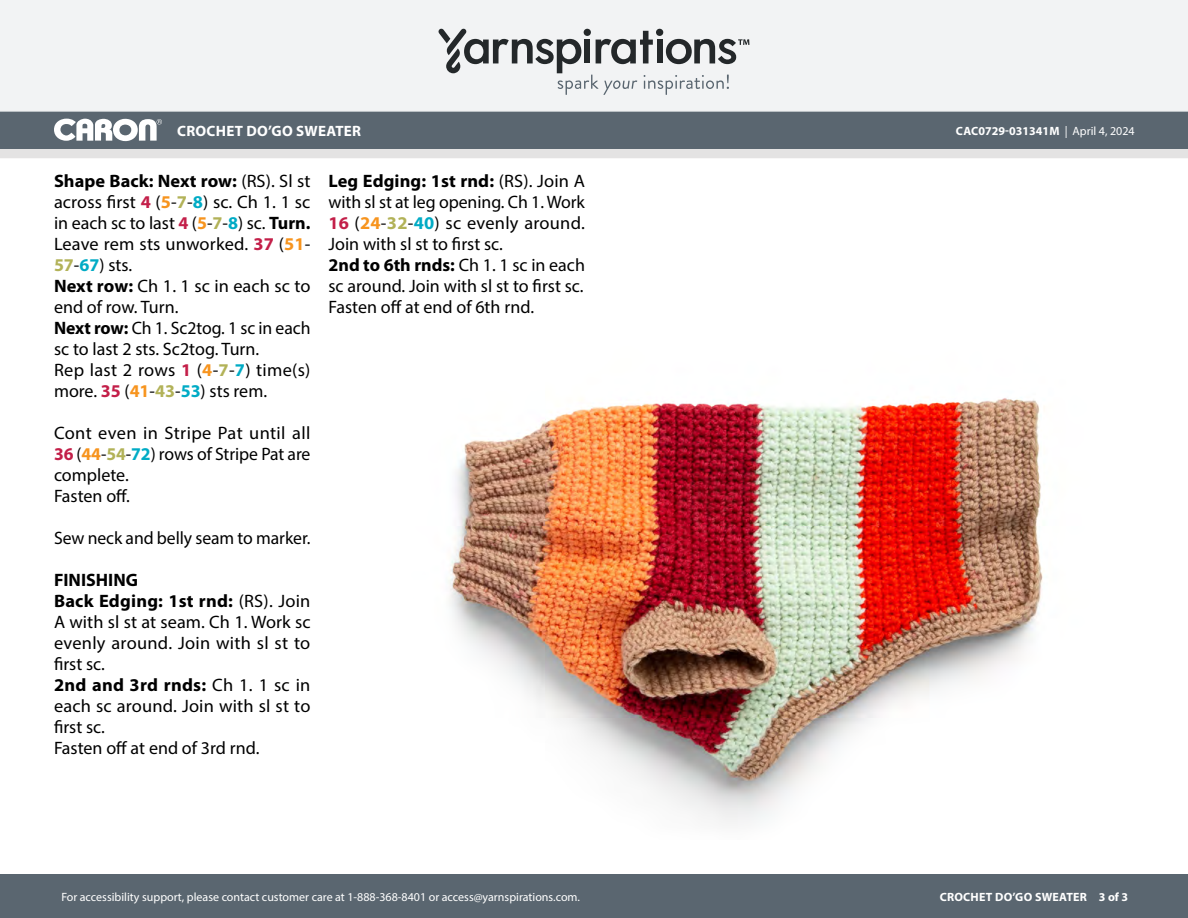
<style>
.page{position:relative;width:1188px;height:918px;background:#fff}
.page>*{position:absolute;margin:0;border:0;box-sizing:border-box;transform-origin:0 0}
.Body_-__Color_coded_4_sizes{font:18px/21px "Myriad Pro";color:#000;text-align:justify}
.Body_-__Color_coded_4_sizes-2{font:700 18px "Myriad Pro";color:#000}
.t1{font:700 15px "Myriad Pro";letter-spacing:.02em;color:#fff}
.t2{font:12px "Myriad Pro";color:#fff}
.t3{font:700 12px "Myriad Pro";letter-spacing:.015em;color:#fff}
.s1{font-weight:400}
.s2{font-weight:700}
.s3{font-weight:700;color:#c31f49}
.s4{font-weight:700;color:#f7941e}
.s5{font-weight:700;color:#b2b258}
.s6{font-weight:700;color:#00abc5}
</style>
<div class="page">
<div style="left:0;top:875px;width:1188px;height:43px;background:#5a6670"></div>
<div style="left:0;top:149px;width:1188px;height:9px;background:#e4e3e3"></div>
<div style="left:0;top:111px;width:1188px;height:38px;background:#5a6670"></div>
<div style="left:0;top:0;width:1188px;height:112px;background:#f2f3f4"></div>
<svg style="left:438px;top:29px;width:311px;height:66px"></svg>
<svg style="left:54px;top:119px;width:108px;height:22px"></svg>
<img style="left:448px;top:398px;width:595px;height:426px">
<p class="t1" style="left:177px;top:121px;width:186px">CROCHET DO’GO SWEATER</p>
<p class="t3" style="left:956px;top:123px;width:180px">CAC0729-031341M <span class="s1">| April 4, 2024</span></p>
<p class="Body_-__Color_coded_4_sizes" style="left:54px;top:170px;width:258px"><span class="s2">Shape Back: Next row:</span> (RS). Sl st across first <span class="s3">4</span> (<span class="s4">5</span>-<span class="s5">7</span>-<span class="s6">8</span>) sc. Ch 1. 1 sc in each sc to last <span class="s3">4</span> (<span class="s4">5</span>-<span class="s5">7</span>-<span class="s6">8</span>) sc. <span class="s2">Turn.<br></span>Leave rem sts unworked. <span class="s3">37</span> (<span class="s4">51</span>- <span class="s5">57</span>-<span class="s6">67</span>) sts.</p>
<p class="Body_-__Color_coded_4_sizes" style="left:54px;top:275px;width:258px"><span class="s2">Next row:</span> Ch 1. 1 sc in each sc to end of row. Turn.</p>
<p class="Body_-__Color_coded_4_sizes" style="left:54px;top:317px;width:258px"><span class="s2">Next row:</span> Ch 1. Sc2tog. 1 sc in each sc to last 2 sts. Sc2tog. Turn.</p>
<p class="Body_-__Color_coded_4_sizes" style="left:54px;top:359px;width:258px">Rep last 2 rows <span class="s3">1</span> (<span class="s4">4</span>-<span class="s5">7</span>-<span class="s6">7</span>) time(s) more. <span class="s3">35</span> (<span class="s4">41</span>-<span class="s5">43</span>-<span class="s6">53</span>) sts rem.</p>
<p class="Body_-__Color_coded_4_sizes" style="left:54px;top:422px;width:258px">Cont even in Stripe Pat until all <span class="s3">36</span> (<span class="s4">44</span>-<span class="s5">54</span>-<span class="s6">72</span>) rows of Stripe Pat are complete.</p>
<p class="Body_-__Color_coded_4_sizes" style="left:54px;top:485px;width:77px">Fasten off.</p>
<p class="Body_-__Color_coded_4_sizes" style="left:54px;top:527px;width:258px">Sew neck and belly seam to marker.</p>
<p class="Body_-__Color_coded_4_sizes-2" style="left:54px;top:568px;width:86px">FINISHING</p>
<p class="Body_-__Color_coded_4_sizes" style="left:54px;top:590px;width:258px"><span class="s2">Back Edging: 1st rnd:</span> (RS). Join A with sl st at seam. Ch 1. Work sc evenly around. Join with sl st to first sc.</p>
<p class="Body_-__Color_coded_4_sizes" style="left:54px;top:674px;width:258px"><span class="s2">2nd and 3rd rnds:</span> Ch 1. 1 sc in each sc around. Join with sl st to first sc.</p>
<p class="Body_-__Color_coded_4_sizes" style="left:54px;top:737px;width:207px">Fasten off at end of 3rd rnd.</p>
<p class="Body_-__Color_coded_4_sizes" style="left:328px;top:170px;width:258px"><span class="s2">Leg Edging: 1st rnd:</span> (RS). Join A with sl st at leg opening. Ch 1. Work <span class="s3">16</span> (<span class="s4">24</span>-<span class="s5">32</span>-<span class="s6">40</span>) sc evenly around.<br>Join with sl st to first sc.</p>
<p class="Body_-__Color_coded_4_sizes" style="left:328px;top:254px;width:258px"><span class="s2">2nd to 6th rnds:</span> Ch 1. 1 sc in each sc around. Join with sl st to first sc.</p>
<p class="Body_-__Color_coded_4_sizes" style="left:328px;top:296px;width:207px">Fasten off at end of 6th rnd.</p>
<p class="t2" style="left:61px;top:889px;width:520px">For accessibility support, please contact customer care at 1-888-368-8401 or access@yarnspirations.com.</p>
<p class="t3" style="left:940px;top:889px;width:190px">CROCHET DO’GO SWEATER 3 of 3</p>
</div>
